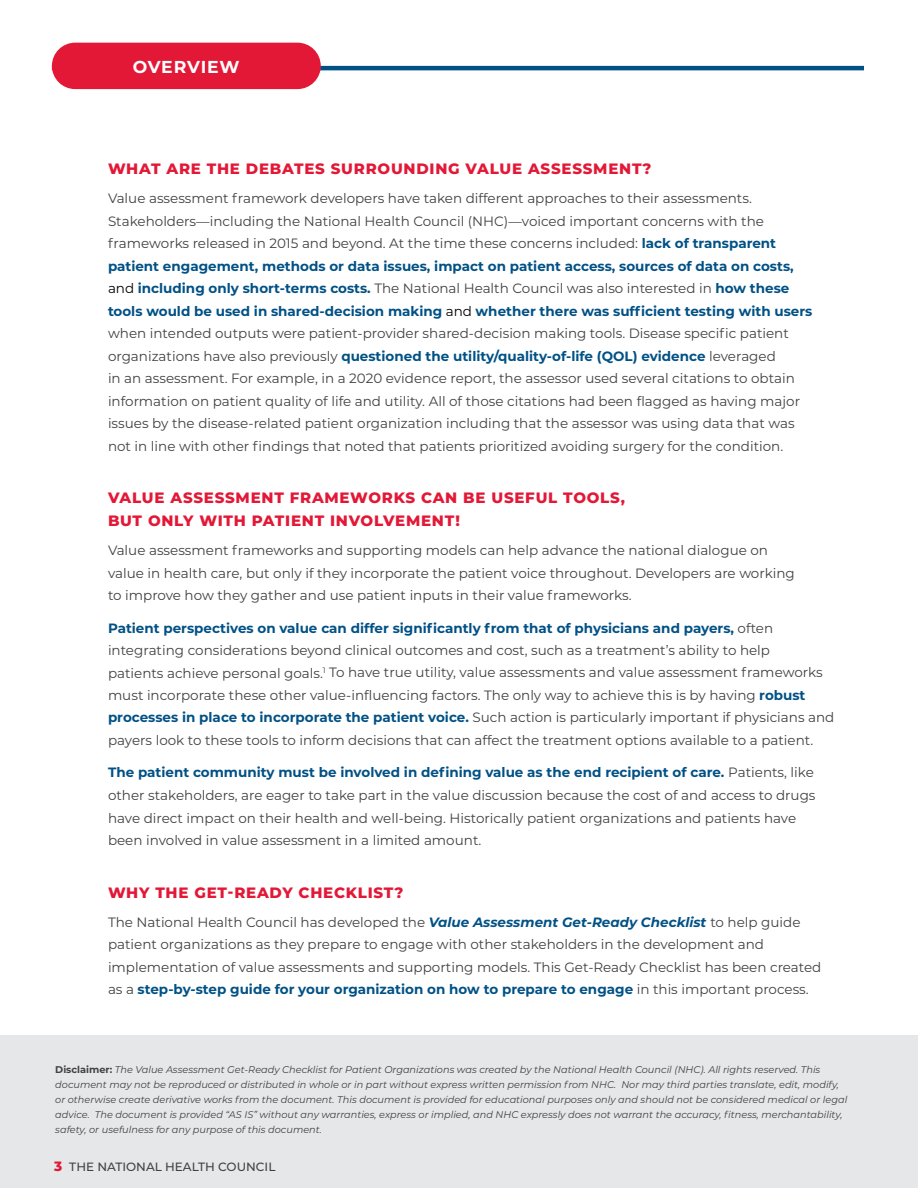
<style>
.page{position:relative;width:918px;height:1188px;background:#fff}
.page>*{position:absolute;margin:0;border:0;box-sizing:border-box;transform-origin:0 0}
.t1{font:700 17.25px "Montserrat";letter-spacing:.04em;color:#fff}
.t2{font:800 15px/22.5px "Montserrat";letter-spacing:.05em;color:#e31837}
.t3{font:13.5px/22.5px "Montserrat";color:#414042}
.t4{font:500 12px "Montserrat";color:#414042}
.t5{font:italic 9.75px/15px "Montserrat";color:#414042}
.s1{font-weight:700;color:#005186}
.s2{color:#000}
.s3{font-weight:700;font-style:italic;color:#005186}
.s4{font-weight:700;font-style:normal}
.s5{font-weight:800;font-size:13.5px;color:#e31837}
</style>
<div class="page">
<div style="left:0;top:1035px;width:918px;height:153px;background:#e6e7e8"></div>
<hr style="left:189px;top:66px;width:675px;height:4px;background:#005186">
<div style="left:52px;top:43px;width:269px;height:46px;background:#e31837;border-radius:23px"></div>
<p class="t1" style="left:133px;top:54px;width:108px">OVERVIEW</p>
<p class="t2" style="left:108px;top:156px;width:545px">WHAT ARE THE DEBATES SURROUNDING VALUE ASSESSMENT?</p>
<p class="t3" style="left:108px;top:186px;width:706px">Value assessment framework developers have taken different approaches to their assessments.<br>Stakeholders—including the National Health Council (NHC)—voiced important concerns with the frameworks released in 2015 and beyond. At the time these concerns included: <span class="s1">lack of transparent patient engagement, methods or data issues, impact on patient access, sources of data on costs, </span><span class="s2">and</span> <span class="s1">including only short-terms costs.</span> The National Health Council was also interested in <span class="s1">how these tools would be used in shared-decision making</span> <span class="s2">and</span> <span class="s1">whether there was sufficient testing with users </span>when intended outputs were patient-provider shared-decision making tools. Disease specific patient organizations have also previously <span class="s1">questioned the utility/quality-of-life (QOL) evidence</span> leveraged<br>in an assessment. For example, in a 2020 evidence report, the assessor used several citations to obtain information on patient quality of life and utility. All of those citations had been flagged as having major issues by the disease-related patient organization including that the assessor was using data that was not in line with other findings that noted that patients prioritized avoiding surgery for the condition.</p>
<p class="t2" style="left:108px;top:486px;width:519px">VALUE ASSESSMENT FRAMEWORKS CAN BE USEFUL TOOLS,<br>BUT ONLY WITH PATIENT INVOLVEMENT!</p>
<p class="t3" style="left:108px;top:538px;width:688px">Value assessment frameworks and supporting models can help advance the national dialogue on value in health care, but only if they incorporate the patient voice throughout. Developers are working to improve how they gather and use patient inputs in their value frameworks.</p>
<p class="t3" style="left:108px;top:616px;width:728px"><span class="s1">Patient perspectives on value can differ significantly from that of physicians and payers,</span> often integrating considerations beyond clinical outcomes and cost, such as a treatment’s ability to help<br>patients achieve personal goals.<sup>1</sup> To have true utility, value assessments and value assessment frameworks must incorporate these other value-influencing factors. The only way to achieve this is by having <span class="s1">robust processes in place to incorporate the patient voice.</span> Such action is particularly important if physicians and payers look to these tools to inform decisions that can affect the treatment options available to a patient.</p>
<p class="t3" style="left:108px;top:761px;width:709px"><span class="s1">The patient community must be involved in defining value as the end recipient of care.</span> Patients, like other stakeholders, are eager to take part in the value discussion because the cost of and access to drugs have direct impact on their health and well-being. Historically patient organizations and patients have been involved in value assessment in a limited amount.</p>
<p class="t2" style="left:108px;top:880px;width:297px">WHY THE GET-READY CHECKLIST?</p>
<p class="t3" style="left:108px;top:910px;width:715px">The National Health Council has developed the <span class="s3">Value Assessment Get-Ready Checklist</span> to help guide patient organizations as they prepare to engage with other stakeholders in the development and implementation of value assessments and supporting models. This Get-Ready Checklist has been created as a <span class="s1">step-by-step guide for your organization on how to prepare to engage</span> in this important process.</p>
<p class="t5" style="left:55px;top:1062px;width:794px"><span class="s4">Disclaimer:</span> The Value Assessment Get-Ready Checklist for Patient Organizations was created by the National Health Council (NHC). All rights reserved. This document may not be reproduced or distributed in whole or in part without express written permission from NHC. Nor may third parties translate, edit, modify, or otherwise create derivative works from the document. This document is provided for educational purposes only and should not be considered medical or legal advice. The document is provided “AS IS” without any warranties, express or implied, and NHC expressly does not warrant the accuracy, fitness, merchantability, safety, or usefulness for any purpose of this document.</p>
<p class="t4" style="left:54px;top:1158px;width:223px"><span class="s5">3</span> THE NATIONAL HEALTH COUNCIL</p>
</div>
